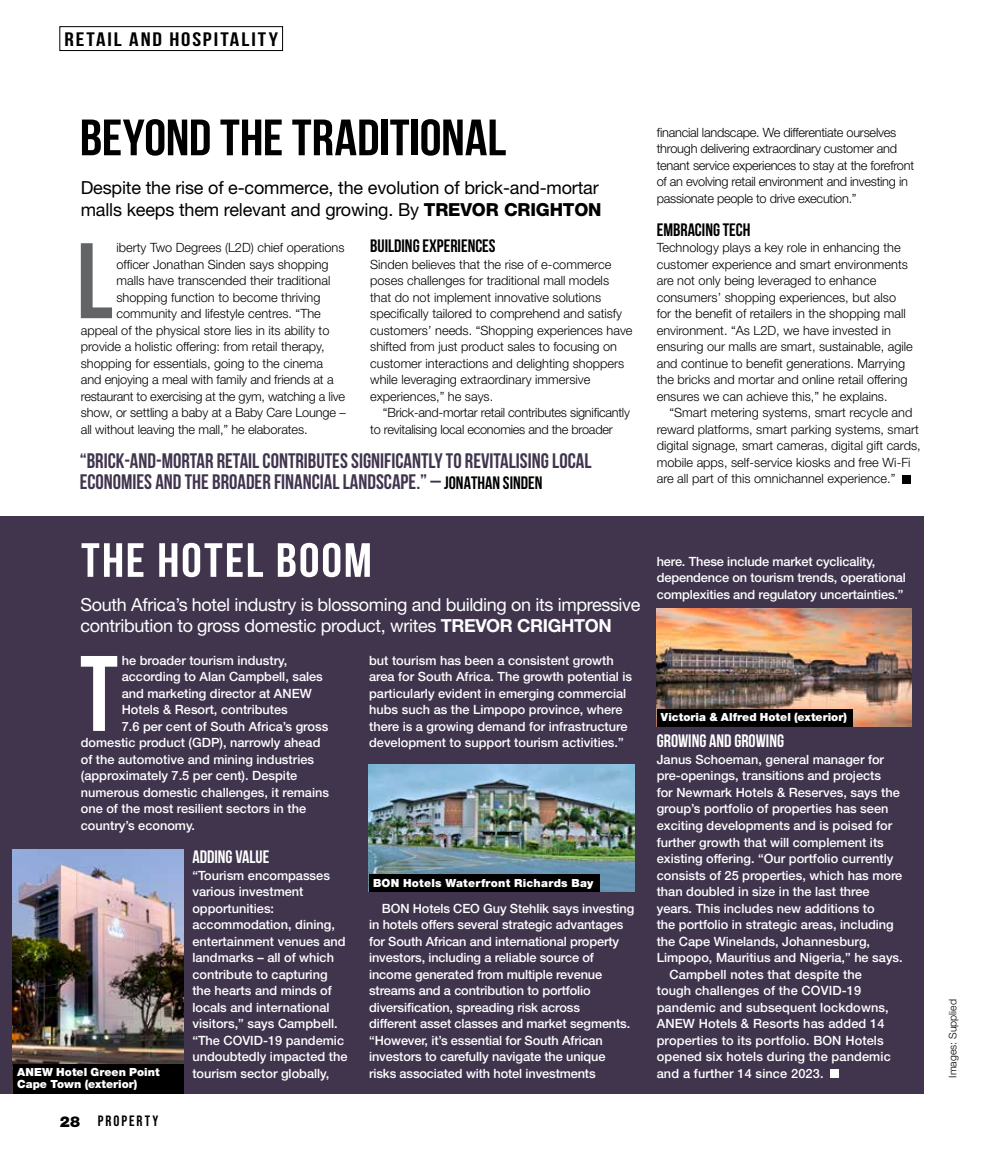
<style>
.page{position:relative;width:1000px;height:1170px;background:#fff}
.page>*{position:absolute;margin:0;border:0;box-sizing:border-box;transform-origin:0 0}
.t1{font:107.1px "Bebas Neue";color:#636466}
.t2{font:107.1px "Bebas Neue";color:#fff}
.t3{font:700 51px "Bebas Neue";color:#000;scale:1.09 1}
.t4{font:700 48px "Bebas Neue";letter-spacing:.035em;color:#fff;scale:1.09 1}
.t5{font:700 42px "Bebas Neue";letter-spacing:-.025em;color:#fff;scale:1.09 1}
.t6{font:700 21px/21px "Bebas Neue";color:#41354e}
.t7{font:700 19.5px "Bebas Neue";letter-spacing:.085em;color:#000;scale:1.2 1}
.t8{font:18px/21.6px "Helvetica Neue LT Std";letter-spacing:-.02em;color:#fff}
.t9{font:18px/21.6px "Helvetica Neue LT Std";letter-spacing:-.01em;color:#000}
.t10{font:700 18px "Bebas Neue";color:#000}
.t11{font:700 18px "Bebas Neue";color:#fff}
.t12{font:15px "Bebas Neue";letter-spacing:.13em;color:#000}
.t13{font:500 12.75px/16.5px "Helvetica Neue LT Std";color:#fff}
.t14{font:300 12.75px/16.5px "Helvetica Neue LT Std";color:#000}
.t15{font:300 12.75px/16.5px "Helvetica Neue LT Std";letter-spacing:-.02em;color:#000}
.t16{font:900 11.25px/12px "Helvetica Neue LT Std";letter-spacing:.005em;color:#fff}
.t17{font:300 10.5px "Helvetica Neue LT Std";color:#000}
.s1{font-weight:800}
.s2{font-size:18px;color:#000}
.s3{font-weight:700}
.s4{font-family:"Helvetica Neue LT Std";font-weight:900}
</style>
<div class="page">
<div style="left:59px;top:26px;width:224px;height:25px;border:1px solid #000"></div>
<div style="left:0;top:516px;width:923px;height:577px;background:#41354e"></div>
<div style="left:901px;top:475px;width:9px;height:8px;background:#000"></div>
<div style="left:829px;top:1069px;width:9px;height:8px;background:#fff"></div>
<img style="left:13px;top:849px;width:171px;height:214px">
<img style="left:369px;top:764px;width:265px;height:127px">
<img style="left:656px;top:609px;width:255px;height:117px">
<div style="left:13px;top:1063px;width:171px;height:30px;background:#000"></div>
<div style="left:369px;top:874px;width:230px;height:17px;background:#000"></div>
<div style="left:656px;top:709px;width:196px;height:17px;background:#000"></div>
<h3 class="t7" style="left:64px;top:28px;width:179px">RETAIL AND HOSPITALITY</h3>
<h2 class="t3" style="left:80px;top:110px;width:392px">BEYOND THE TRADITIONAL</h2>
<h3 class="t9" style="left:81px;top:176px;width:522px">Despite the rise of e-commerce, the evolution of brick-and-mortar malls keeps them relevant and growing. By <span class="s1">TREVOR CRIGHTON</span></h3>
<h1 class="t1" style="left:76px;top:220px;width:38px">L</h1>
<p class="t14" style="left:116px;top:239px;width:229px">iberty Two Degrees (L2D) chief operations</p>
<p class="t14" style="left:116px;top:255px;width:214px">officer Jonathan Sinden says shopping</p>
<p class="t14" style="left:116px;top:272px;width:215px">malls have transcended their traditional</p>
<p class="t14" style="left:116px;top:288px;width:205px">shopping function to become thriving</p>
<p class="t14" style="left:116px;top:305px;width:206px">community and lifestyle centres. “The</p>
<p class="t14" style="left:81px;top:321px;width:250px">appeal of the physical store lies in its ability to</p>
<p class="t14" style="left:81px;top:338px;width:245px">provide a holistic offering: from retail therapy,</p>
<p class="t14" style="left:81px;top:354px;width:244px">shopping for essentials, going to the cinema</p>
<p class="t14" style="left:81px;top:371px;width:254px">and enjoying a meal with family and friends at a</p>
<p class="t15" style="left:81px;top:387px;width:266px">restaurant to exercising at the gym, watching a live</p>
<p class="t14" style="left:81px;top:404px;width:266px">show, or settling a baby at a Baby Care Lounge –</p>
<p class="t14" style="left:81px;top:420px;width:228px">all without leaving the mall,” he elaborates.</p>
<h3 class="t10" style="left:370px;top:236px;width:127px">BUILDING EXPERIENCES</h3>
<p class="t14" style="left:370px;top:255px;width:264px">Sinden believes that the rise of e-commerce poses challenges for traditional mall models that do not implement innovative solutions specifically tailored to comprehend and satisfy customers’ needs. “Shopping experiences have shifted from just product sales to focusing on customer interactions and delighting shoppers while leveraging extraordinary immersive experiences,” he says.</p>
<p class="t15" style="left:370px;top:404px;width:261px;text-indent:13px">“Brick-and-mortar retail contributes significantly to revitalising local economies and the broader</p>
<h3 class="t6" style="left:80px;top:449px;width:513px">“BRICK-AND-MORTAR RETAIL CONTRIBUTES SIGNIFICANTLY TO REVITALISING LOCAL<br>ECONOMIES AND THE BROADER FINANCIAL LANDSCAPE.” – <span class="s2">JONATHAN SINDEN</span></h3>
<p class="t15" style="left:656px;top:123px;width:259px">financial landscape. We differentiate ourselves through delivering extraordinary customer and tenant service experiences to stay at the forefront of an evolving retail environment and investing in passionate people to drive execution.”</p>
<h3 class="t10" style="left:656px;top:219px;width:95px">EMBRACING TECH</h3>
<p class="t14" style="left:656px;top:239px;width:257px">Technology plays a key role in enhancing the customer experience and smart environments are not only being leveraged to enhance consumers’ shopping experiences, but also for the benefit of retailers in the shopping mall environment. “As L2D, we have invested in ensuring our malls are smart, sustainable, agile and continue to benefit generations. Marrying the bricks and mortar and online retail offering ensures we can achieve this,” he explains.</p>
<p class="t14" style="left:656px;top:404px;width:265px;text-indent:13px">“Smart metering systems, smart recycle and reward platforms, smart parking systems, smart digital signage, smart cameras, digital gift cards, mobile apps, self-service kiosks and free Wi-Fi are all part of this omnichannel experience.”</p>
<h3 class="t4" style="left:81px;top:534px;width:268px">THE HOTEL BOOM</h3>
<h3 class="t8" style="left:81px;top:593px;width:561px">South Africa’s hotel industry is blossoming and building on its impressive contribution to gross domestic product, writes <span class="s3">TREVOR CRIGHTON</span></h3>
<h1 class="t2" style="left:79px;top:633px;width:40px">T</h1>
<p class="t13" style="left:122px;top:652px;width:167px">he broader tourism industry,</p>
<h3 class="t5" style="left:78px;top:640px;width:513px">THE CRITICAL ROLE OF TECHNOLOGY IN 2024</h3>
<p class="t13" style="left:369px;top:652px;width:264px">but tourism has been a consistent growth area for South Africa. The growth potential is particularly evident in emerging commercial hubs such as the Limpopo province, where there is a growing demand for infrastructure development to support tourism activities.”</p>
<p class="t13" style="left:122px;top:668px;width:203px">according to Alan Campbell, sales</p>
<p class="t13" style="left:122px;top:685px;width:191px">and marketing director at ANEW</p>
<p class="t13" style="left:122px;top:701px;width:168px">Hotels &amp; Resort, contributes</p>
<p class="t13" style="left:122px;top:718px;width:208px">7.6 per cent of South Africa’s gross</p>
<p class="t13" style="left:81px;top:734px;width:241px">domestic product (GDP), narrowly ahead</p>
<p class="t13" style="left:81px;top:751px;width:235px">of the automotive and mining industries</p>
<p class="t13" style="left:81px;top:767px;width:218px">(approximately 7.5 per cent). Despite</p>
<p class="t13" style="left:81px;top:784px;width:250px">numerous domestic challenges, it remains</p>
<p class="t13" style="left:81px;top:800px;width:227px">one of the most resilient sectors in the</p>
<p class="t13" style="left:81px;top:817px;width:116px">country’s economy.</p>
<h3 class="t11" style="left:192px;top:846px;width:78px">ADDING VALUE</h3>
<p class="t13" style="left:192px;top:866px;width:156px">“Tourism encompasses various investment opportunities: accommodation, dining, entertainment venues and landmarks – all of which contribute to capturing the hearts and minds of locals and international visitors,” says Campbell. “The COVID-19 pandemic undoubtedly impacted the tourism sector globally,</p>
<p class="t16" style="left:373px;top:876px;width:222px">BON Hotels Waterfront Richards Bay</p>
<p class="t13" style="left:369px;top:899px;width:266px;text-indent:13px">BON Hotels CEO Guy Stehlik says investing in hotels offers several strategic advantages for South African and international property investors, including a reliable source of income generated from multiple revenue streams and a contribution to portfolio diversification, spreading risk across<br>different asset classes and market segments. “However, it’s essential for South African investors to carefully navigate the unique risks associated with hotel investments</p>
<p class="t16" style="left:17px;top:1066px;width:144px">ANEW Hotel Green Point<br>Cape Town (exterior)</p>
<p class="t12" style="left:60px;top:1111px;width:100px"><span class="s4">28</span> PROPERTY</p>
<p class="t13" style="left:656px;top:553px;width:251px">here. These include market cyclicality, dependence on tourism trends, operational complexities and regulatory uncertainties.”</p>
<p class="t16" style="left:660px;top:711px;width:187px">Victoria &amp; Alfred Hotel (exterior)</p>
<h3 class="t11" style="left:656px;top:731px;width:129px">GROWING AND GROWING</h3>
<p class="t13" style="left:656px;top:751px;width:229px">Janus Schoeman, general manager for</p>
<p class="t13" style="left:656px;top:767px;width:226px">pre-openings, transitions and projects</p>
<p class="t13" style="left:656px;top:784px;width:244px">for Newmark Hotels &amp; Reserves, says the</p>
<p class="t13" style="left:656px;top:800px;width:233px">group’s portfolio of properties has seen</p>
<p class="t13" style="left:656px;top:817px;width:237px">exciting developments and is poised for</p>
<p class="t13" style="left:656px;top:833px;width:228px">further growth that will complement its</p>
<p class="t13" style="left:656px;top:850px;width:238px">existing offering. “Our portfolio currently</p>
<p class="t13" style="left:656px;top:866px;width:247px">consists of 25 properties, which has more</p>
<p class="t13" style="left:656px;top:883px;width:214px">than doubled in size in the last three</p>
<p class="t13" style="left:656px;top:899px;width:219px">years. This includes new additions to</p>
<p class="t13" style="left:656px;top:916px;width:238px">the portfolio in strategic areas, including</p>
<p class="t13" style="left:656px;top:932px;width:215px">the Cape Winelands, Johannesburg,</p>
<p class="t13" style="left:656px;top:949px;width:247px">Limpopo, Mauritius and Nigeria,” he says.</p>
<p class="t13" style="left:669px;top:965px;width:194px">Campbell notes that despite the</p>
<p class="t13" style="left:656px;top:982px;width:206px">tough challenges of the COVID-19</p>
<p class="t13" style="left:656px;top:998px;width:233px">pandemic and subsequent lockdowns,</p>
<p class="t13" style="left:656px;top:1015px;width:229px">ANEW Hotels &amp; Resorts has added 14</p>
<p class="t13" style="left:656px;top:1031px;width:228px">properties to its portfolio. BON Hotels</p>
<p class="t13" style="left:656px;top:1048px;width:235px">opened six hotels during the pandemic</p>
<p class="t13" style="left:656px;top:1064px;width:168px">and a further 14 since 2023.</p>
<p class="t17" style="left:946px;top:1077px;width:80px;rotate:-90deg">Images: Supplied</p>
</div>
